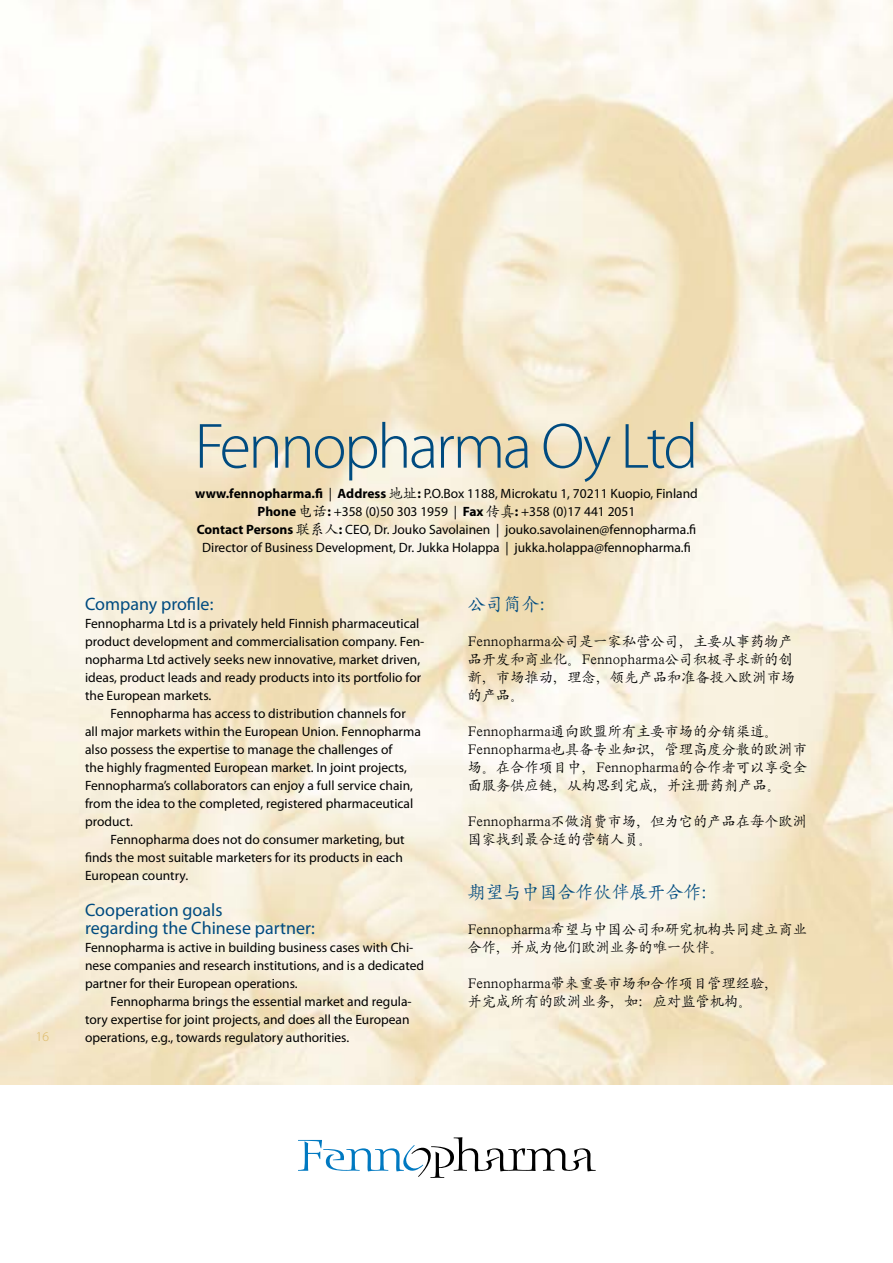
<style>
.page{position:relative;width:893px;height:1263px;background:#fff}
.page>*{position:absolute;margin:0;border:0;box-sizing:border-box;transform-origin:0 0}
.t1{font:300 64.5px "Myriad Pro";letter-spacing:-.04em;color:#004b80}
.t2{font:18px/18px "Myriad Pro";color:#004b80}
.t3{font:18px "SIL Kai Reg Jian";color:#004b80}
.t4{font:14.25px/18px "SIL Kai Reg Jian";color:#000}
.t5{font:13.5px/18px "Myriad Pro";color:#000}
.t6{font:300 13.5px "Myriad Pro";color:#ddb964}
.s1{font-weight:700}
.s2{font-family:"SIL Kai Reg Jian";font-size:14.25px}
</style>
<div class="page">
<svg style="left:298px;top:1137px;width:298px;height:41px"></svg>
<h1 class="t1" style="left:195px;top:407px;width:505px">Fennopharma Oy Ltd</h1>
<p class="t5" style="left:195px;top:484px;width:504px;text-align:center"><span class="s1">www.fennopharma.fi</span> | <span class="s1">Address</span> <span class="s2">地址</span><span class="s1">:</span> P.O.Box 1188, Microkatu 1, 70211 Kuopio, Finland <span class="s1">Phone</span> <span class="s2">电话</span><span class="s1">:</span> +358 (0)50 303 1959 | <span class="s1">Fax</span> <span class="s2">传真</span><span class="s1">:</span> +358 (0)17 441 2051<br><span class="s1">Contact Persons</span> <span class="s2">联系人</span><span class="s1">:</span> CEO, Dr. Jouko Savolainen | jouko.savolainen@fennopharma.fi Director of Business Development, Dr. Jukka Holappa | jukka.holappa@fennopharma.fi</p>
<h2 class="t2" style="left:85px;top:594px;width:130px">Company profile:</h2>
<p class="t5" style="left:85px;top:614px;width:341px">Fennopharma Ltd is a privately held Finnish pharmaceutical product development and commercialisation company. Fen&shy;nopharma Ltd actively seeks new innovative, market driven, ideas, product leads and ready products into its portfolio for the European markets.</p>
<p class="t5" style="left:85px;top:704px;width:337px;text-indent:26px">Fennopharma has access to distribution channels for all major markets within the European Union. Fennopharma also possess the expertise to manage the challenges of<br>the highly fragmented European market. In joint projects, Fennopharma’s collaborators can enjoy a full service chain, from the idea to the completed, registered pharmaceutical product.</p>
<p class="t5" style="left:85px;top:830px;width:321px;text-indent:26px">Fennopharma does not do consumer marketing, but finds the most suitable marketers for its products in each<br>European country.</p>
<h2 class="t2" style="left:85px;top:900px;width:231px">Cooperation goals<br>regarding the Chinese partner:</h2>
<p class="t5" style="left:85px;top:938px;width:341px">Fennopharma is active in building business cases with Chi&shy;nese companies and research institutions, and is a dedicated partner for their European operations.</p>
<p class="t5" style="left:85px;top:992px;width:328px;text-align:right">Fennopharma brings the essential market and regula&shy;tory expertise for joint projects, and does all the European</p>
<p class="t6" style="left:36px;top:1029px;width:15px">16</p>
<p class="t5" style="left:85px;top:1028px;width:266px">operations, e.g., towards regulatory authorities.</p>
<h2 class="t3" style="left:468px;top:592px;width:78px">公司简介:</h2>
<p class="t4" style="left:468px;top:631px;width:329px">Fennopharma公司是一家私营公司，主要从事药物产品开发和商业化。Fennopharma公司积极寻求新的创新，市场推动，理念，领先产品和准备投入欧洲市场的产品。</p>
<p class="t4" style="left:468px;top:721px;width:341px">Fennopharma通向欧盟所有主要市场的分销渠道。<br>Fennopharma也具备专业知识，管理高度分散的欧洲市场。在合作项目中，Fennopharma的合作者可以享受全面服务供应链，从构思到完成，并注册药剂产品。</p>
<p class="t4" style="left:468px;top:811px;width:341px">Fennopharma不做消费市场，但为它的产品在每个欧洲国家找到最合适的营销人员。</p>
<h2 class="t3" style="left:468px;top:880px;width:253px">期望与中国合作伙伴展开合作：</h2>
<p class="t4" style="left:468px;top:919px;width:341px">Fennopharma希望与中国公司和研究机构共同建立商业合作，并成为他们欧洲业务的唯一伙伴。</p>
<p class="t4" style="left:468px;top:973px;width:313px">Fennopharma带来重要市场和合作项目管理经验，并完成所有的欧洲业务，如：应对监管机构。</p>
</div>
